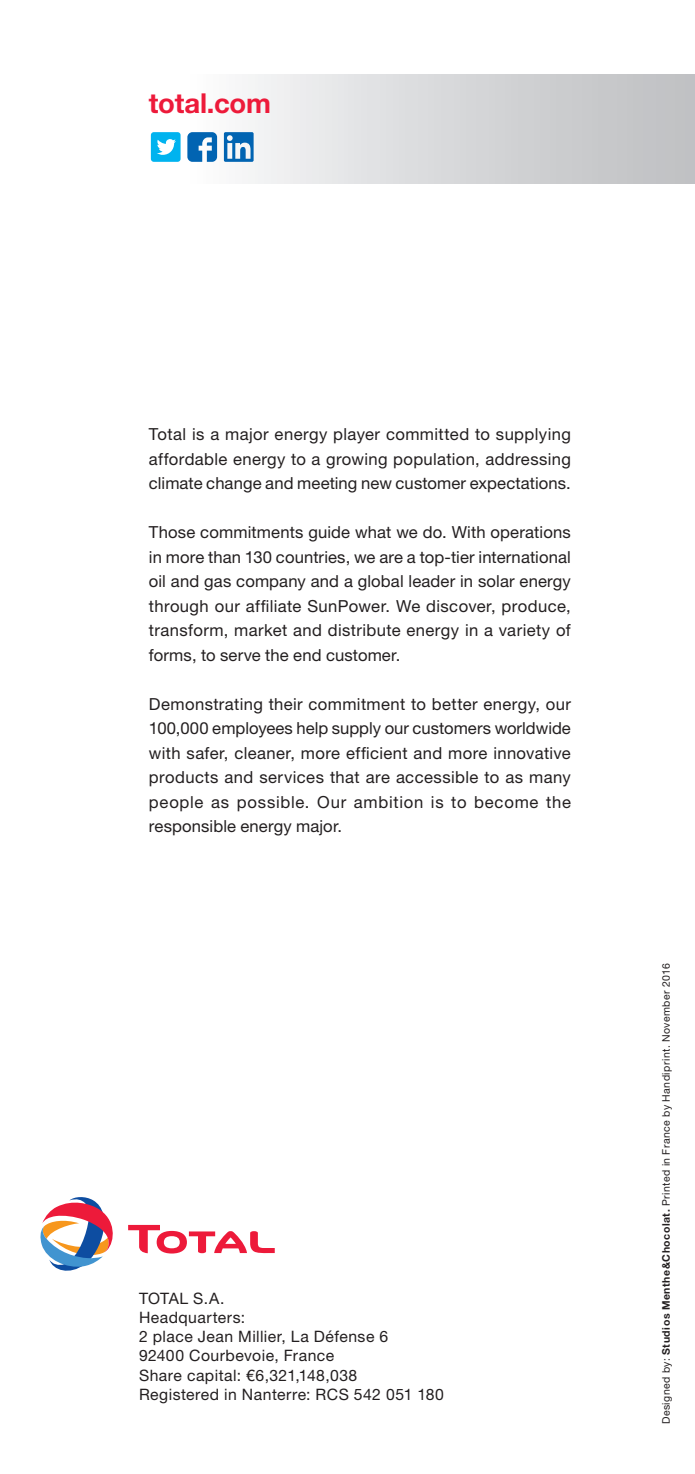
<style>
.page{position:relative;width:695px;height:1474px;background:#fff}
.page>*{position:absolute;margin:0;border:0;box-sizing:border-box;transform-origin:0 0}
.t1{font:700 27.47px "Helvetica Neue LT Std";letter-spacing:-.005em;color:#ed1a3a}
.t2{font:16.62px/24.5px "Helvetica Neue LT Std";letter-spacing:.01em;color:#231f20;text-align:justify}
.t3{font:15.75px/19.2px "Helvetica Neue LT Std";letter-spacing:.03em;color:#231f20}
.t4{font:10.5px "Helvetica Neue LT Std";letter-spacing:.04em;color:#231f20}
.s1{font-weight:700}
</style>
<div class="page">
<div style="left:0;top:74px;width:694px;height:109px;background:linear-gradient(to right,#fff,#bfc0c3)"></div>
<svg style="left:151px;top:132px;width:29px;height:30px"></svg>
<svg style="left:187px;top:132px;width:30px;height:30px"></svg>
<svg style="left:224px;top:132px;width:29px;height:30px"></svg>
<svg style="left:128px;top:1224px;width:147px;height:29px"></svg>
<svg style="left:40px;top:1197px;width:73px;height:74px"></svg>
<h1 class="t1" style="left:149px;top:86px;width:124px">total.com</h1>
<p class="t2" style="left:149px;top:421px;width:423px">Total is a major energy player committed to supplying affordable energy to a growing population, addressing climate change and meeting new customer expectations.</p>
<p class="t2" style="left:149px;top:519px;width:423px">Those commitments guide what we do. With operations in more than 130 countries, we are a top-tier international oil and gas company and a global leader in solar energy through our affiliate SunPower. We discover, produce, transform, market and distribute energy in a variety of forms, to serve the end customer.</p>
<p class="t2" style="left:149px;top:691px;width:423px">Demonstrating their commitment to better energy, our 100,000 employees help supply our customers worldwide with safer, cleaner, more efficient and more innovative products and services that are accessible to as many people as possible. Our ambition is to become the responsible energy major.</p>
<p class="t3" style="left:139px;top:1287px;width:306px">TOTAL S.A.<br>Headquarters:<br>2 place Jean Millier, La Défense 6<br>92400 Courbevoie, France<br>Share capital: €6,321,148,038<br>Registered in Nanterre: RCS 542 051 180</p>
<p class="t4" style="left:659px;top:1424px;width:462px;rotate:-90deg">Designed by: <span class="s1">Studios Menthe&amp;Chocolat.</span> Printed in France by Handiprint. November 2016</p>
</div>
